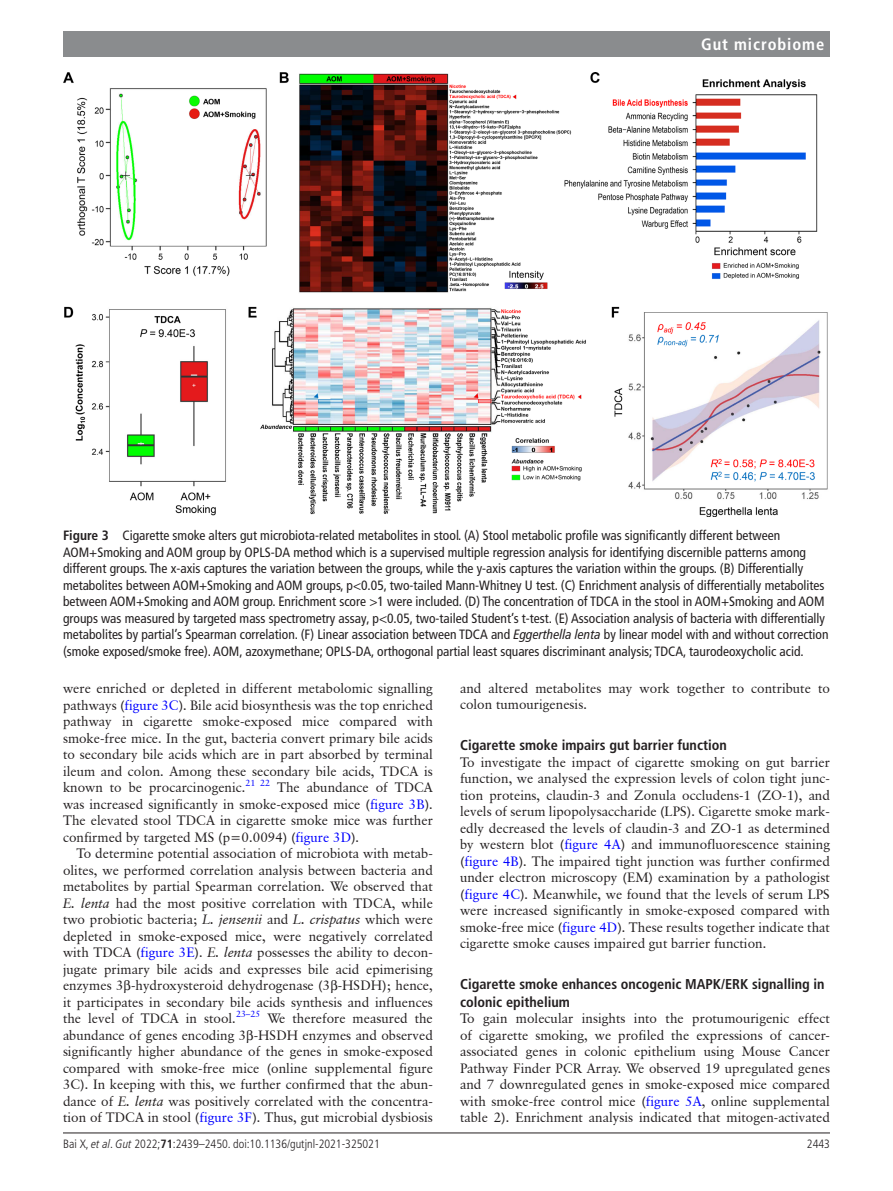
<style>
.page{position:relative;width:893px;height:1191px;background:#fff}
.page>*{position:absolute;margin:0;border:0;box-sizing:border-box;transform-origin:0 0}
.t1{font:700 condensed 16.5px "Frutiger LT Pro";letter-spacing:.055em;color:#fff}
.t2{font:700 condensed 14.25px/17.2px "Frutiger LT Pro";color:#231f20}
.t3{font:13.5px/16.5px "Classical Garamond BT";color:#231f20;text-align:justify}
.t4{font:condensed 13.5px/16.5px "Frutiger LT Pro";color:#231f20}
.t5{font:300 condensed 12px "Frutiger LT Pro";color:#231f20}
.s1{font-weight:700}
.s2{font-style:italic}
.s3{color:#00f}
</style>
<div class="page">
<hr style="left:63px;top:1132px;width:767px;height:1px;background:#231f20">
<div style="left:63px;top:31px;width:767px;height:25px;background:#8a8c8e"></div>
<img style="left:63px;top:72px;width:765px;height:444px">
<p class="t1" style="left:701px;top:34px;width:125px">Gut microbiome</p>
<p class="t4" style="left:63px;top:527px;width:767px"><span class="s1">Figure 3</span> Cigarette smoke alters gut microbiota-related metabolites in stool. (A) Stool metabolic profile was significantly different between AOM+Smoking and AOM group by OPLS-DA method which is a supervised multiple regression analysis for identifying discernible patterns among different groups. The x-axis captures the variation between the groups, while the y-axis captures the variation within the groups. (B) Differentially metabolites between AOM+Smoking and AOM groups, p&lt;0.05, two-tailed Mann-Whitney U test. (C) Enrichment analysis of differentially metabolites between AOM+Smoking and AOM group. Enrichment score &gt;1 were included. (D) The concentration of TDCA in the stool in AOM+Smoking and AOM groups was measured by targeted mass spectrometry assay, p&lt;0.05, two-tailed Student’s t-test. (E) Association analysis of bacteria with differentially metabolites by partial’s Spearman correlation. (F) Linear association between TDCA and <span class="s2">Eggerthella lenta</span> by linear model with and without correction (smoke exposed/smoke free). AOM, azoxymethane; OPLS-DA, orthogonal partial least squares discriminant analysis; TDCA, taurodeoxycholic acid.</p>
<p class="t3" style="left:63px;top:680px;width:371px">were enriched or depleted in different metabolomic signalling pathways (<span class="s3">figure 3C</span>). Bile acid biosynthesis was the top enriched pathway in cigarette smoke-exposed mice compared with smoke-free mice. In the gut, bacteria convert primary bile acids to secondary bile acids which are in part absorbed by terminal ileum and colon. Among these secondary bile acids, TDCA is known to be procarcinogenic.<sup>21</sup> <sup>22</sup> The abundance of TDCA was increased significantly in smoke-exposed mice (<span class="s3">figure 3B</span>).<br>The elevated stool TDCA in cigarette smoke mice was further confirmed by targeted MS (p=0.0094) (<span class="s3">figure 3D</span>).</p>
<p class="t3" style="left:63px;top:845px;width:371px;text-indent:14px">To determine potential association of microbiota with metab&shy;olites, we performed correlation analysis between bacteria and metabolites by partial Spearman correlation. We observed that <span class="s2">E. lenta</span> had the most positive correlation with TDCA, while two probiotic bacteria; <span class="s2">L. jensenii</span> and <span class="s2">L. crispatus</span> which were depleted in smoke-exposed mice, were negatively correlated with TDCA (<span class="s3">figure 3E</span>). <span class="s2">E. lenta</span> possesses the ability to decon&shy;jugate primary bile acids and expresses bile acid epimerising enzymes 3 -hydroxysteroid dehydrogenase (3 -HSDH); hence, it participates in secondary bile acids synthesis and influences the level of TDCA in stool.<sup>23–25</sup></p>
<p class="t3" style="left:63px;top:1010px;width:371px;text-indent:204px">We therefore measured the abundance of genes encoding 3 -HSDH enzymes and observed significantly higher abundance of the genes in smoke-exposed compared with smoke-free mice (online supplemental figure 3C). In keeping with this, we further confirmed that the abun&shy;dance of <span class="s2">E. lenta</span> was positively correlated with the concentra&shy;tion of TDCA in stool (<span class="s3">figure 3F</span>). Thus, gut microbial dysbiosis</p>
<p class="t3" style="left:460px;top:680px;width:371px">and altered metabolites may work together to contribute to colon tumourigenesis.</p>
<p class="t2" style="left:460px;top:737px;width:268px">Cigarette smoke impairs gut barrier function</p>
<p class="t3" style="left:460px;top:753px;width:371px">To investigate the impact of cigarette smoking on gut barrier function, we analysed the expression levels of colon tight junc&shy;tion proteins, claudin-3 and Zonula occludens-1 (ZO-1), and levels of serum lipopolysaccharide (LPS). Cigarette smoke mark&shy;edly decreased the levels of claudin-3 and ZO-1 as determined by western blot (<span class="s3">figure 4A</span>) and immunofluorescence staining (<span class="s3">figure 4B</span>). The impaired tight junction was further confirmed under electron microscopy (EM) examination by a pathologist (<span class="s3">figure 4C</span>). Meanwhile, we found that the levels of serum LPS were increased significantly in smoke-exposed compared with smoke-free mice (<span class="s3">figure 4D</span>). These results together indicate that cigarette smoke causes impaired gut barrier function.</p>
<p class="t2" style="left:460px;top:975px;width:366px">Cigarette smoke enhances oncogenic MAPK/ERK signalling in colonic epithelium</p>
<p class="t3" style="left:460px;top:1010px;width:371px">To gain molecular insights into the protumourigenic effect of cigarette smoking, we profiled the expressions of cancer&shy;associated genes in colonic epithelium using Mouse Cancer Pathway Finder PCR Array. We observed 19 upregulated genes and 7 downregulated genes in smoke-exposed mice compared with smoke-free control mice (<span class="s3">figure 5A</span>, online supplemental table 2). Enrichment analysis indicated that mitogen-activated</p>
<p class="t5" style="left:63px;top:1136px;width:318px">Bai X, <span class="s2">et al</span>. <span class="s2">Gut</span> 2022;<span class="s1">71</span>:2439–2450. doi:10.1136/gutjnl-2021-325021</p>
<p class="t5" style="left:807px;top:1136px;width:25px">2443</p>
</div>
